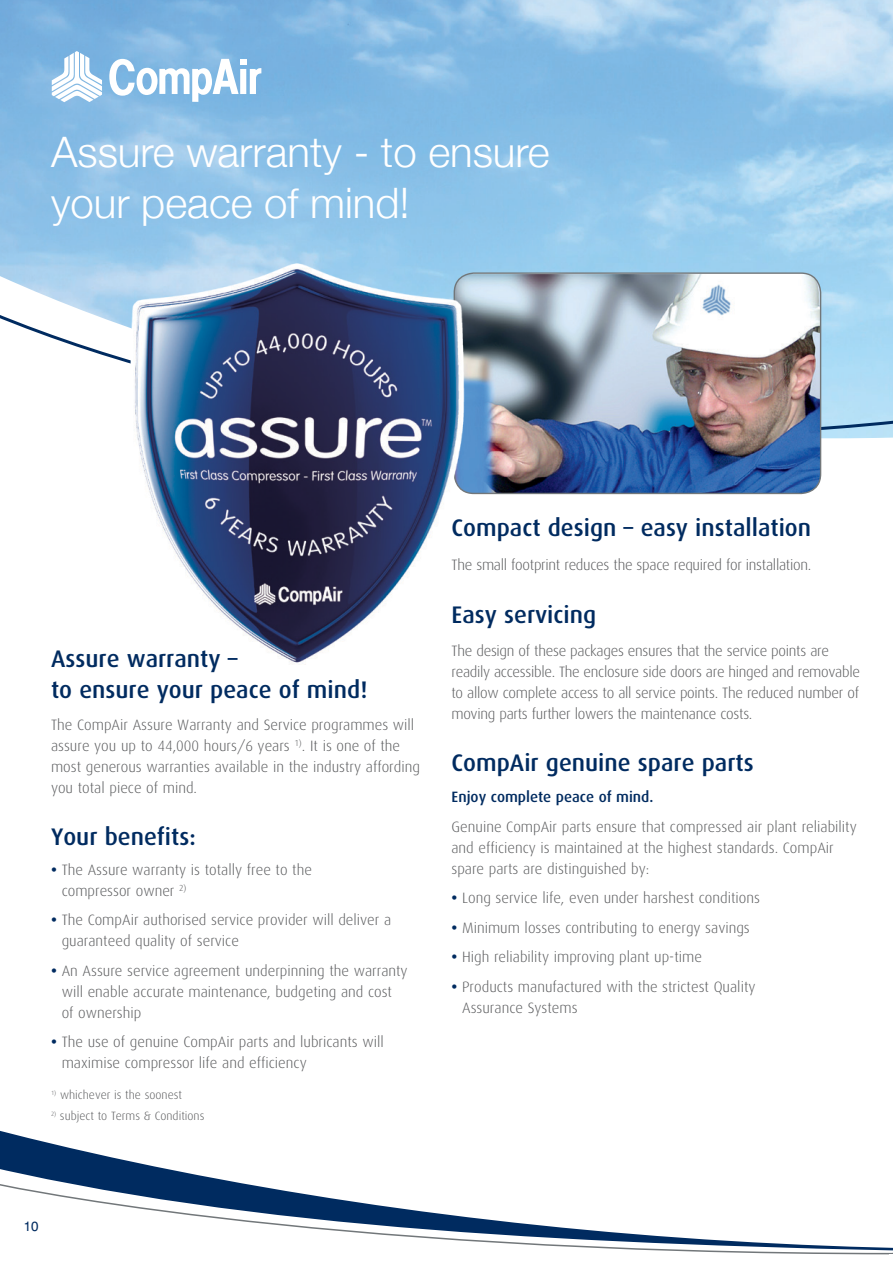
<style>
.page{position:relative;width:893px;height:1263px;background:#fff}
.page>*{position:absolute;margin:0;border:0;box-sizing:border-box;transform-origin:0 0}
.t1{font:300 42px/50.4px "Helvetica Neue";color:#fff}
.t2{font:500 24px/31.5px "Dax";color:#002b60}
.t3{font:300 15px/21px "Dax";color:#58595b}
.t4{font:300 15px/21px "Dax";letter-spacing:-.02em;color:#58595b}
.t5{font:500 15px "Dax";color:#002b60}
.t6{font:13.5px "Swiss 721 BT";color:#002b60}
.t7{font:300 12px "Dax";color:#58595b}
.s1{font-weight:700;color:#002b60}
</style>
<div class="page">
<svg style="left:0;top:1130px;width:890px;height:125px"></svg>
<svg style="left:0;top:0;width:893px;height:495px;background:#99c8ea"></svg>
<svg style="left:109px;top:59px;width:152px;height:43px"></svg>
<svg style="left:52px;top:51px;width:50px;height:51px"></svg>
<img style="left:530px;top:274px;width:291px;height:219px">
<img style="left:64px;top:233px;width:466px;height:430px">
<svg style="left:890px;top:1247px;width:3px;height:7px"></svg>
<h1 class="t1" style="left:51px;top:124px;width:500px">Assure warranty - to ensure your peace of mind!</h1>
<h2 class="t2" style="left:51px;top:643px;width:318px">Assure warranty –<br>to ensure your peace of mind!</h2>
<p class="t3" style="left:51px;top:714px;width:370px">The CompAir Assure Warranty and Service programmes will assure you up to 44,000 hours/6 years <sup>1)</sup>. It is one of the most generous warranties available in the industry affording you total piece of mind.</p>
<h2 class="t2" style="left:51px;top:821px;width:146px">Your benefits:</h2>
<p class="t3" style="left:62px;top:859px;width:252px;text-indent:-10px"><span class="s1">•</span> The Assure warranty is totally free to the compressor owner <sup>2)</sup></p>
<p class="t3" style="left:62px;top:910px;width:331px;text-indent:-10px"><span class="s1">•</span> The CompAir authorised service provider will deliver a guaranteed quality of service</p>
<p class="t3" style="left:62px;top:960px;width:348px;text-indent:-10px"><span class="s1">•</span> An Assure service agreement underpinning the warranty will enable accurate maintenance, budgeting and cost of ownership</p>
<p class="t3" style="left:62px;top:1032px;width:324px;text-indent:-10px"><span class="s1">•</span> The use of genuine CompAir parts and lubricants will maximise compressor life and efficiency</p>
<p class="t7" style="left:51px;top:1088px;width:132px"><sup>1)</sup> whichever is the soonest</p>
<p class="t7" style="left:51px;top:1109px;width:155px"><sup>2)</sup> subject to Terms &amp; Conditions</p>
<h2 class="t2" style="left:452px;top:512px;width:361px">Compact design – easy installation</h2>
<p class="t4" style="left:452px;top:554px;width:361px">The small footprint reduces the space required for installation.</p>
<h2 class="t2" style="left:452px;top:599px;width:146px">Easy servicing</h2>
<p class="t4" style="left:451px;top:641px;width:410px">The design of these packages ensures that the service points are readily accessible. The enclosure side doors are hinged and removable to allow complete access to all service points. The reduced number of moving parts further lowers the maintenance costs.</p>
<h2 class="t2" style="left:452px;top:747px;width:304px">CompAir genuine spare parts</h2>
<p class="t5" style="left:452px;top:789px;width:203px">Enjoy complete peace of mind.</p>
<p class="t3" style="left:451px;top:816px;width:407px">Genuine CompAir parts ensure that compressed air plant reliability and efficiency is maintained at the highest standards. CompAir spare parts are distinguished by:</p>
<p class="t3" style="left:452px;top:888px;width:310px"><span class="s1">•</span> Long service life, even under harshest conditions</p>
<p class="t3" style="left:452px;top:917px;width:300px"><span class="s1">•</span> Minimum losses contributing to energy savings</p>
<p class="t3" style="left:452px;top:947px;width:252px"><span class="s1">•</span> High reliability improving plant up-time</p>
<p class="t3" style="left:462px;top:976px;width:295px;text-indent:-10px"><span class="s1">•</span> Products manufactured with the strictest Quality<br>Assurance Systems</p>
<p class="t6" style="left:24px;top:1218px;width:16px">10</p>
</div>
